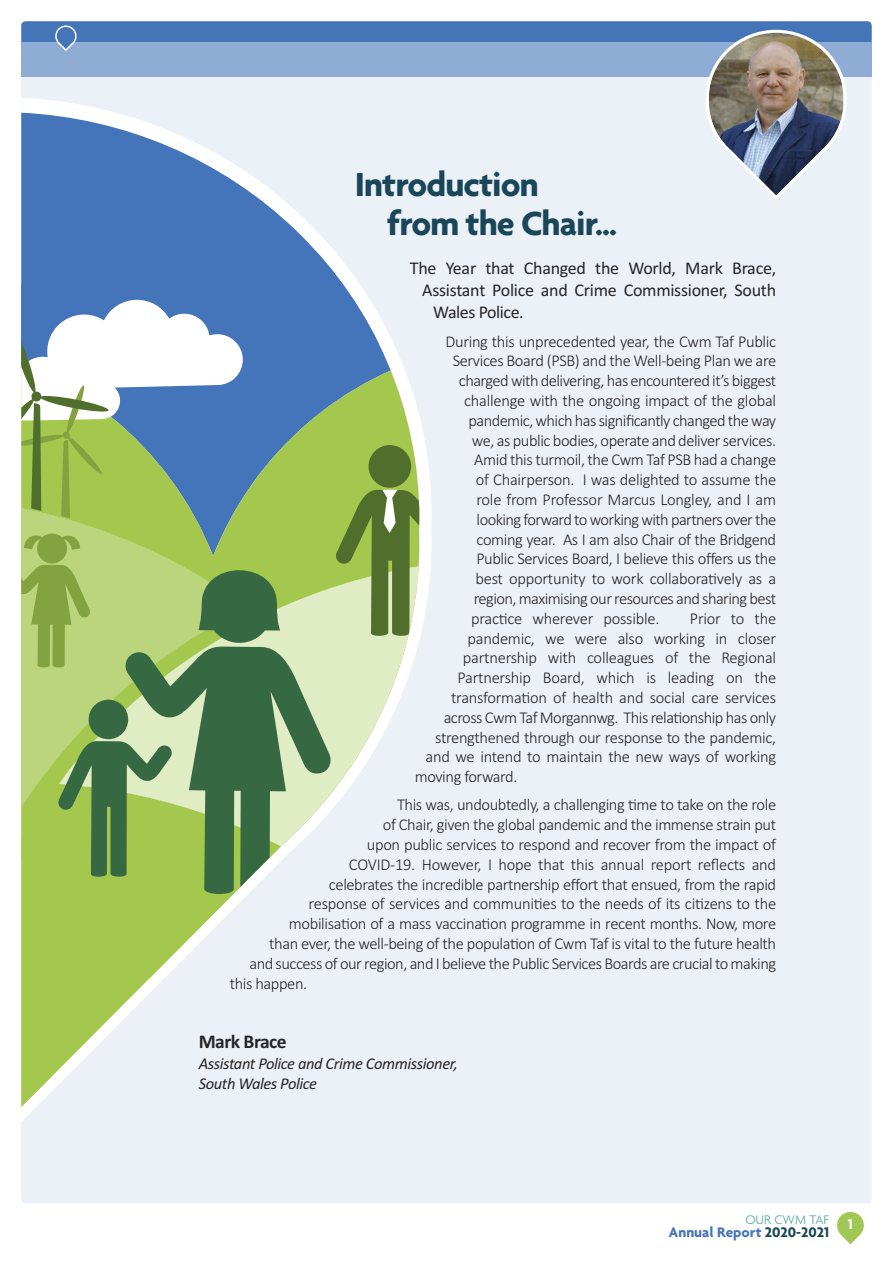
<style>
.page{position:relative;width:893px;height:1263px;background:#fff}
.page>*{position:absolute;margin:0;border:0;box-sizing:border-box;transform-origin:0 0}
.t1{font:700 36px/39px "Agenda";letter-spacing:-.025em;color:#194658}
.t2{font:700 19.5px "Calibri";letter-spacing:-.025em;color:#272526}
.t3{font:18px "Calibri";letter-spacing:-.015em;color:#272526}
.t4{font:300 16.5px "Calibri";letter-spacing:-.025em;color:#272526}
.t5{font:italic 16.5px/19.8px "Calibri";letter-spacing:-.025em;color:#272526}
.t6{font:700 15px "Agenda";color:#4475b9}
.t7{font:700 15px "Agenda";color:#fff}
.t8{font:300 13.5px "Agenda";color:#5ea99c}
.s1{color:#194658}
</style>
<div class="page">
<div style="left:21px;top:21px;width:851px;height:1182px;background:#ecf1f8;border-radius:4px"></div>
<svg style="left:837px;top:1212px;width:27px;height:32px"></svg>
<svg style="left:21px;top:21px;width:851px;height:178px"></svg>
<svg style="left:21px;top:98px;width:411px;height:1024px"></svg>
<svg style="left:310px;top:113px;width:109px;height:994px"></svg>
<svg style="left:21px;top:113px;width:390px;height:84px"></svg>
<svg style="left:21px;top:1039px;width:289px;height:68px"></svg>
<svg style="left:21px;top:197px;width:398px;height:148px;fill:#4474b9"></svg>
<svg style="left:21px;top:345px;width:398px;height:694px"></svg>
<svg style="left:59px;top:559px;width:360px;height:331px"></svg>
<svg style="left:21px;top:498px;width:226px;height:341px;background:#b1cf70"></svg>
<svg style="left:21px;top:533px;width:70px;height:135px;background:#9ebc5d"></svg>
<svg style="left:58px;top:741px;width:66px;height:137px;background:#689449"></svg>
<div style="left:89px;top:700px;width:39px;height:39px;background:#366941;border-radius:50%"></div>
<svg style="left:124px;top:646px;width:208px;height:250px;background:#82a572"></svg>
<svg style="left:199px;top:570px;width:81px;height:73px;background:#54824d"></svg>
<div style="left:368px;top:445px;width:43px;height:43px;background:#516e2d;border-radius:50%"></div>
<svg style="left:335px;top:490px;width:84px;height:147px;background:#8ba55f"></svg>
<svg style="left:21px;top:300px;width:222px;height:218px;background:#9cb7ac"></svg>
<h1 class="t1" style="left:387px;top:164px;width:232px;text-indent:-32px">Introduction from the Chair...</h1>
<p class="t3" style="left:410px;top:258px;width:368px">The Year that Changed the World, Mark Brace,</p>
<p class="t3" style="left:422px;top:279px;width:355px">Assistant Police and Crime Commissioner, South</p>
<p class="t3" style="left:433px;top:301px;width:92px">Wales Police.</p>
<p class="t4" style="left:445px;top:331px;width:332px">During this unprecedented year, the Cwm Taf Public</p>
<p class="t4" style="left:453px;top:351px;width:325px">Services Board (PSB) and the Well-being Plan we are</p>
<p class="t4" style="left:459px;top:371px;width:319px">charged with delivering, has encountered it’s biggest</p>
<p class="t4" style="left:464px;top:391px;width:314px">challenge with the ongoing impact of the global</p>
<p class="t4" style="left:468px;top:410px;width:309px">pandemic, which has significantly changed the way</p>
<p class="t4" style="left:472px;top:430px;width:306px">we, as public bodies, operate and deliver services.</p>
<p class="t4" style="left:474px;top:450px;width:303px">Amid this turmoil, the Cwm Taf PSB had a change</p>
<p class="t4" style="left:476px;top:470px;width:302px">of Chairperson. I was delighted to assume the</p>
<p class="t4" style="left:476px;top:490px;width:301px">role from Professor Marcus Longley, and I am</p>
<p class="t4" style="left:477px;top:509px;width:301px">looking forward to working with partners over the</p>
<p class="t4" style="left:477px;top:529px;width:301px">coming year. As I am also Chair of the Bridgend</p>
<p class="t4" style="left:476px;top:549px;width:301px">Public Services Board, I believe this offers us the</p>
<p class="t4" style="left:475px;top:569px;width:302px">best opportunity to work collaboratively as a</p>
<p class="t4" style="left:474px;top:589px;width:304px">region, maximising our resources and sharing best</p>
<p class="t4" style="left:471px;top:608px;width:190px">practice wherever possible.</p>
<p class="t4" style="left:690px;top:608px;width:88px">Prior to the</p>
<p class="t4" style="left:467px;top:628px;width:310px">pandemic, we were also working in closer</p>
<p class="t4" style="left:463px;top:648px;width:315px">partnership with colleagues of the Regional</p>
<p class="t4" style="left:457px;top:668px;width:320px">Partnership Board, which is leading on the</p>
<p class="t4" style="left:451px;top:688px;width:327px">transformation of health and social care services</p>
<p class="t4" style="left:444px;top:707px;width:334px">across Cwm Taf Morgannwg. This relationship has only</p>
<p class="t4" style="left:435px;top:727px;width:343px">strengthened through our response to the pandemic,</p>
<p class="t4" style="left:426px;top:747px;width:352px">and we intend to maintain the new ways of working</p>
<p class="t4" style="left:415px;top:767px;width:104px">moving forward.</p>
<p class="t4" style="left:397px;top:795px;width:381px">This was, undoubtedly, a challenging time to take on the role</p>
<p class="t4" style="left:383px;top:815px;width:395px">of Chair, given the global pandemic and the immense strain put</p>
<p class="t4" style="left:367px;top:835px;width:411px">upon public services to respond and recover from the impact of</p>
<p class="t4" style="left:349px;top:854px;width:429px">COVID-19. However, I hope that this annual report reflects and</p>
<p class="t4" style="left:329px;top:874px;width:449px">celebrates the incredible partnership effort that ensued, from the rapid</p>
<p class="t4" style="left:309px;top:894px;width:469px">response of services and communities to the needs of its citizens to the</p>
<p class="t4" style="left:289px;top:914px;width:489px">mobilisation of a mass vaccination programme in recent months. Now, more</p>
<p class="t4" style="left:269px;top:934px;width:508px">than ever, the well-being of the population of Cwm Taf is vital to the future health</p>
<p class="t4" style="left:249px;top:953px;width:528px">and success of our region, and I believe the Public Services Boards are crucial to making</p>
<p class="t4" style="left:230px;top:973px;width:79px">this happen.</p>
<p class="t2" style="left:199px;top:1029px;width:90px">Mark Brace</p>
<p class="t5" style="left:199px;top:1053px;width:261px">Assistant Police and Crime Commissioner,<br>South Wales Police</p>
<p class="t8" style="left:745px;top:1211px;width:85px">OUR CWM TAF</p>
<p class="t7" style="left:848px;top:1215px;width:7px">1</p>
<p class="t6" style="left:669px;top:1223px;width:162px">Annual Report <span class="s1">2020-2021</span></p>
</div>
